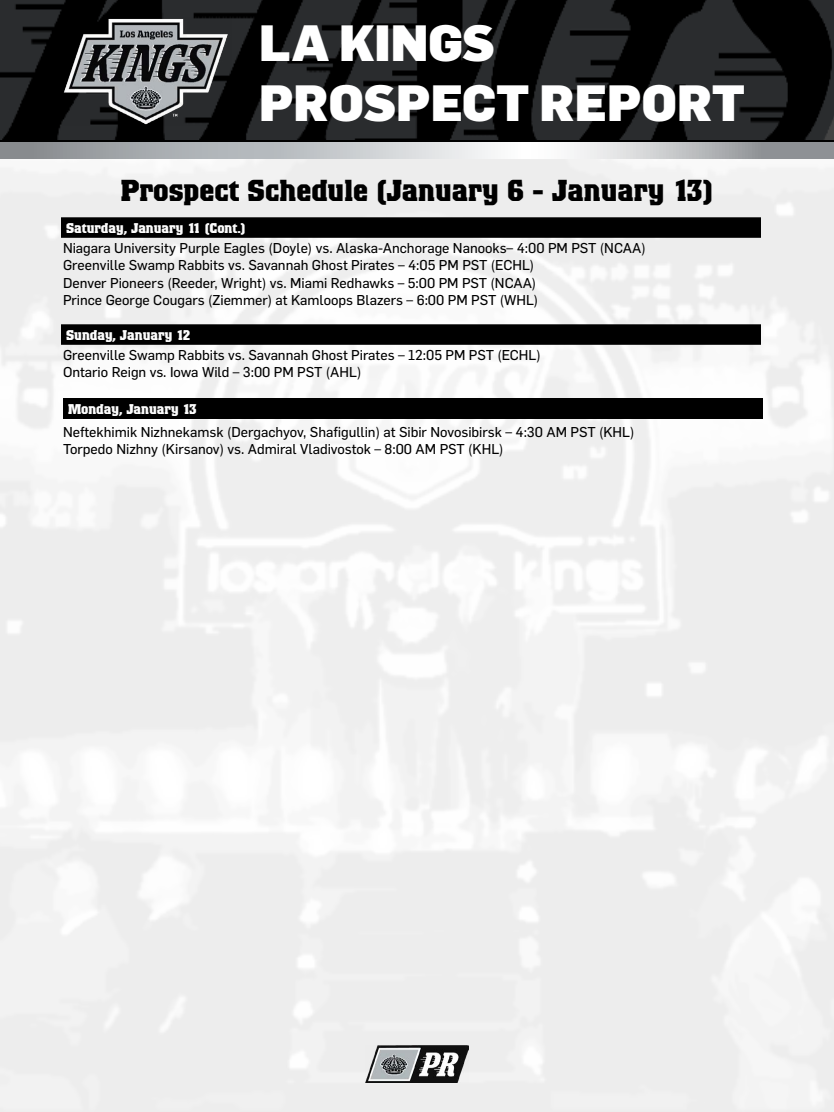
<style>
.page{position:relative;width:834px;height:1112px;background:#fff}
.page>*{position:absolute;margin:0;border:0;box-sizing:border-box;transform-origin:0 0}
.t1{font:900 50px/60px "Flama";color:#fff}
.t2{font:700 30px "Colossalis";color:#000}
.t3{font:14px/17.3px "Flama Basic";color:#000}
.t4{font:700 14px "Colossalis";color:#fcfcfc}
</style>
<div class="page">
<img style="left:0;top:159px;width:834px;height:953px">
<img style="left:0;top:0;width:834px;height:140px">
<img style="left:63px;top:18px;width:168px;height:107px">
<img style="left:365px;top:1046px;width:104px;height:37px">
<svg style="left:0;top:142px;width:834px;height:17px;background:#bec1c3"></svg>
<svg style="left:61px;top:217px;width:700px;height:128px"></svg>
<div style="left:63px;top:399px;width:700px;height:20px;background:#000"></div>
<h1 class="t1" style="left:259px;top:10px;width:488px">LA KINGS<br>PROSPECT REPORT</h1>
<h2 class="t2" style="left:121px;top:173px;width:594px">Prospect Schedule (January 6 - January 13)</h2>
<p class="t4" style="left:66px;top:220px;width:181px">Saturday, January 11 (Cont.)</p>
<p class="t3" style="left:63px;top:239px;width:584px">Niagara University Purple Eagles (Doyle) vs. Alaska-Anchorage Nanooks– 4:00 PM PST (NCAA)<br>Greenville Swamp Rabbits vs. Savannah Ghost Pirates – 4:05 PM PST (ECHL)<br>Denver Pioneers (Reeder, Wright) vs. Miami Redhawks – 5:00 PM PST (NCAA)<br>Prince George Cougars (Ziemmer) at Kamloops Blazers – 6:00 PM PST (WHL)</p>
<p class="t4" style="left:66px;top:327px;width:126px">Sunday, January 12</p>
<p class="t3" style="left:63px;top:346px;width:479px">Greenville Swamp Rabbits vs. Savannah Ghost Pirates – 12:05 PM PST (ECHL)<br>Ontario Reign vs. Iowa Wild – 3:00 PM PST (AHL)</p>
<p class="t4" style="left:68px;top:401px;width:130px">Monday, January 13</p>
<p class="t3" style="left:63px;top:422px;width:573px">Neftekhimik Nizhnekamsk (Dergachyov, Shafigullin) at Sibir Novosibirsk – 4:30 AM PST (KHL)<br>Torpedo Nizhny (Kirsanov) vs. Admiral Vladivostok – 8:00 AM PST (KHL)</p>
</div>
